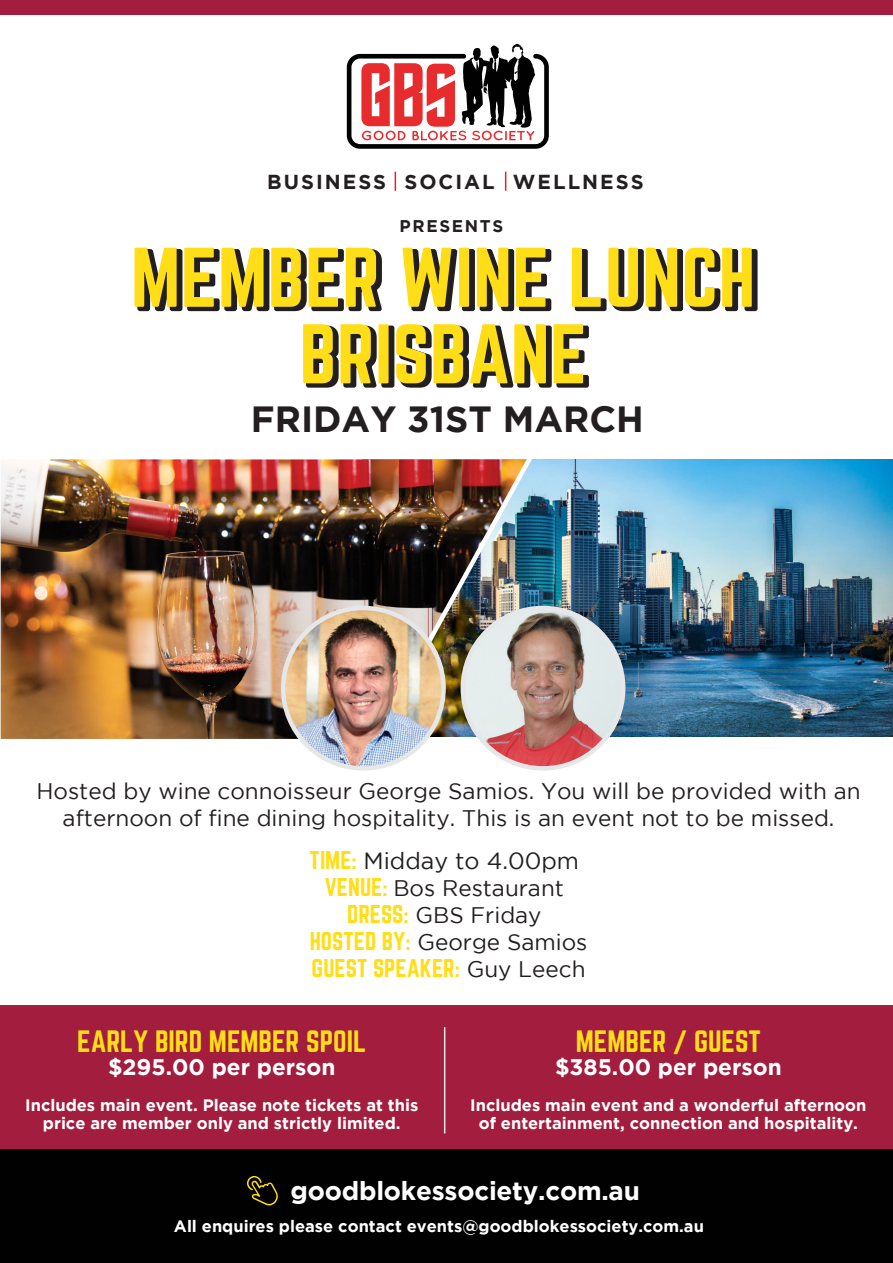
<style>
.page{position:relative;width:893px;height:1263px;background:#fff}
.page>*{position:absolute;margin:0;border:0;box-sizing:border-box;transform-origin:0 0}
.t1{font:73.8px/76.5px "Norwester";letter-spacing:.005em;color:#ffde17;text-align:center}
.t2{font:700 36.3px "Gotham";color:#231f20}
.t3{font:27px "Norwester";color:#ffde17}
.t4{font:700 25.95px "Gotham";letter-spacing:-.01em;color:#fff}
.t5{font:23.25px "Gotham";color:#231f20}
.t6{font:22.5px/26.8px "Gotham";color:#231f20;text-align:center}
.t7{font:700 22.5px "Gotham";color:#fff}
.t8{font:22.5px "Norwester";color:#ffde17}
.t9{font:700 20.25px "Gotham";letter-spacing:.1em;color:#231f20}
.t10{font:700 16.95px "Gotham";letter-spacing:.1em;color:#231f20}
.t11{font:700 16.5px/18px "Gotham";color:#fff;text-align:center}
.s1{font-family:"Norwester";font-size:22.5px;color:#ffde17}
.s2{font-family:"Norwester";color:#ffde17}
.s3{font-family:"Gotham";color:#231f20}
</style>
<div class="page">
<div style="left:0;top:1146px;width:893px;height:117px;background:#010101"></div>
<div style="left:0;top:1006px;width:893px;height:143px;background:#a21d3e"></div>
<svg style="left:247px;top:1176px;width:31px;height:29px"></svg>
<svg style="left:347px;top:44px;width:202px;height:105px"></svg>
<div style="left:0;top:0;width:893px;height:15px;background:#a21d3e"></div>
<hr style="left:444px;top:1027px;width:1px;height:106px;background:#e6e7e8">
<img style="left:537px;top:459px;width:356px;height:278px">
<img style="left:1px;top:459px;width:368px;height:280px">
<img style="left:369px;top:459px;width:168px;height:286px">
<svg style="left:137px;top:249px;width:245px;height:63px"></svg>
<svg style="left:405px;top:249px;width:53px;height:63px"></svg>
<div style="left:462px;top:249px;width:13px;height:62px;border:3px solid #231f20"></div>
<svg style="left:479px;top:249px;width:73px;height:63px"></svg>
<svg style="left:574px;top:249px;width:184px;height:63px"></svg>
<svg style="left:306px;top:325px;width:71px;height:63px"></svg>
<div style="left:381px;top:326px;width:13px;height:62px;border:3px solid #231f20"></div>
<svg style="left:399px;top:325px;width:190px;height:63px"></svg>
<img style="left:283px;top:608px;width:161px;height:160px;border-radius:80px">
<div style="left:281px;top:606px;width:165px;height:165px;border:4px solid #e6e7e8;border-radius:50%"></div>
<img style="left:463px;top:608px;width:160px;height:160px;border-radius:80px">
<div style="left:461px;top:606px;width:164px;height:165px;border:4px solid #e6e7e8;border-radius:50%"></div>
<svg style="left:395px;top:172px;width:1px;height:19px"></svg>
<svg style="left:505px;top:172px;width:1px;height:19px"></svg>
<p class="t9" style="left:267px;top:170px;width:378px">BUSINESS SOCIAL WELLNESS</p>
<p class="t10" style="left:399px;top:216px;width:105px">PRESENTS</p>
<h1 class="t1" style="left:131px;top:242px;width:626px">MEMBER WINE LUNCH<br>BRISBANE</h1>
<h2 class="t2" style="left:251px;top:398px;width:395px">FRIDAY 31ST MARCH</h2>
<h3 class="t6" style="left:36px;top:777px;width:826px">Hosted by wine connoisseur George Samios. You will be provided with an afternoon of fine dining hospitality. This is an event not to be missed.</h3>
<h3 class="t5" style="left:310px;top:848px;width:271px"><span class="s1">TIME:</span> Midday to 4.00pm</h3>
<h3 class="t6" style="left:310px;top:874px;width:279px"><span class="s2">VENUE:</span> Bos Restaurant<br><span class="s2">DRESS:</span> GBS Friday<br><span class="s2">HOSTED BY:</span> George Samios</h3>
<h3 class="t8" style="left:312px;top:957px;width:275px">GUEST SPEAKER: <span class="s3">Guy Leech</span></h3>
<h3 class="t3" style="left:77px;top:1029px;width:291px">EARLY BIRD MEMBER SPOIL</h3>
<h3 class="t7" style="left:108px;top:1054px;width:229px">$295.00 per person</h3>
<p class="t11" style="left:25px;top:1096px;width:395px">Includes main event. Please note tickets at this price are member only and strictly limited.</p>
<h3 class="t3" style="left:576px;top:1029px;width:187px">MEMBER / GUEST</h3>
<h3 class="t7" style="left:555px;top:1054px;width:228px">$385.00 per person</h3>
<p class="t11" style="left:470px;top:1096px;width:398px">Includes main event and a wonderful afternoon of entertainment, connection and hospitality.</p>
<h3 class="t4" style="left:290px;top:1176px;width:351px">goodblokessociety.com.au</h3>
<p class="t11" style="left:174px;top:1216px;width:532px">All enquires please contact events@goodblokessociety.com.au</p>
</div>
